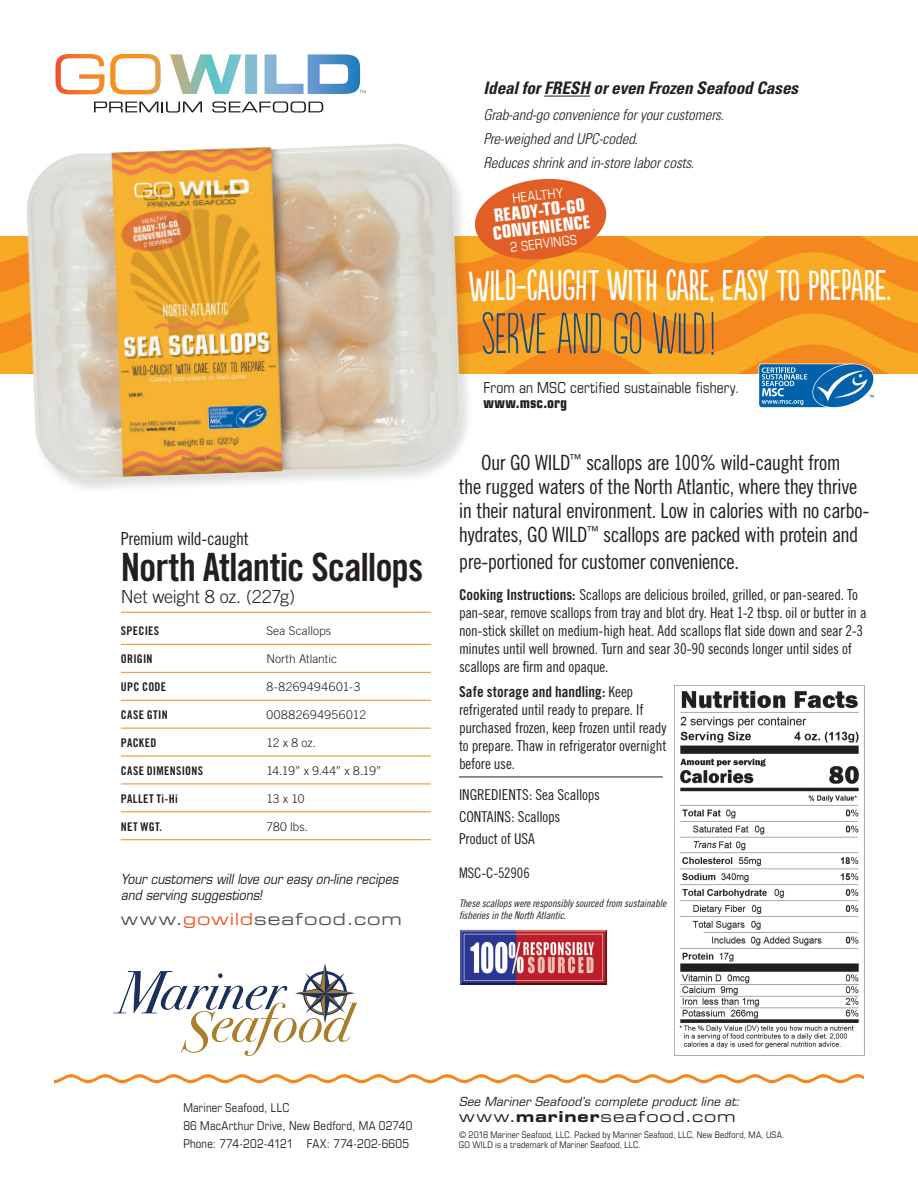
<style>
.page{position:relative;width:918px;height:1188px;background:#fff}
.page>*{position:absolute;margin:0;border:0;box-sizing:border-box;transform-origin:0 0}
.t1{font:300 54px "Populaire";letter-spacing:-.015em;color:#144a7c}
.t2{font:40.5px "Populaire";letter-spacing:-.005em;color:#fff}
.t3{font:39px "Trade Gothic Bold Cond Twenty";letter-spacing:-.025em;color:#231f20}
.t4{font:21px/24px "Trade Gothic Cond Eighteen";letter-spacing:-.025em;color:#231f20;text-align:center}
.t5{font:700 condensed 18px/16.8px "Palindrome Condensed S Si";color:#fff}
.t6{font:300 18px "Trade Gothic";letter-spacing:-.015em;color:#231f20}
.t7{font:18px "Trade Gothic Cond Eighteen";letter-spacing:-.03em;color:#231f20}
.t8{font:italic 700 condensed 17.25px "Univers";letter-spacing:-.005em;color:#231f20}
.t9{font:16.5px "Palindrome Expanded S Si Expanded";letter-spacing:.06em;color:#535355}
.t10{font:15px/18px "Trade Gothic Cond Eighteen";letter-spacing:-.015em;color:#231f20}
.t11{font:italic 300 condensed 15px/24.2px "Univers";letter-spacing:-.005em;color:#231f20}
.t12{font:15px "Palindrome Condensed S Si Condensed";letter-spacing:.005em;color:#231f20}
.t13{font:15px "Trade Gothic Bold Cond Twenty";color:#231f20}
.t14{font:15px "Palindrome Expanded S Si Expanded";letter-spacing:.065em;color:#231f20}
.t15{font:700 condensed 15px "Palindrome Condensed S Si";letter-spacing:.01em;color:#231f20}
.t16{font:14.4px "Trade Gothic Cond Eighteen";color:#231f20}
.t17{font:italic 13.5px/16.5px "Palindrome S Si";color:#231f20;scale:.9 1}
.t18{font:13.2px "Palindrome Condensed S Si Condensed";color:#fff}
.t19{font:12px/18px "Palindrome Condensed S Si Condensed";letter-spacing:.02em;color:#231f20}
.t20{font:12px "Trade Gothic Bold Cond Twenty";letter-spacing:.03em;color:#231f20}
.t21{font:300 12px "Trade Gothic";letter-spacing:.015em;color:#231f20}
.t22{font:italic 12px "Palindrome S Si";letter-spacing:.015em;color:#231f20}
.t23{font:300 12px "Trade Gothic";letter-spacing:.045em;color:#231f20}
.t24{font:10.5px/12px "Trade Gothic Cond Eighteen Obl";letter-spacing:-.01em;color:#231f20}
.t25{font:9px/10.5px "Palindrome Condensed S Si Condensed";letter-spacing:.015em;color:#231f20}
.s1{color:#f15622}
.s2{font-family:"Trade Gothic Bold Cond Twenty"}
.s3{font-family:"Trade Gothic Cond Eighteen"}
.s4{font-family:"Palindrome Expanded S Si Bold Expanded"}
</style>
<div class="page">
<svg style="left:0;top:236px;width:918px;height:16px;background:#f69921"></svg>
<svg style="left:0;top:252px;width:918px;height:61px;background:#f69821"></svg>
<svg style="left:0;top:313px;width:918px;height:61px;background:#f69921"></svg>
<img style="left:113px;top:963px;width:244px;height:93px">
<svg style="left:54px;top:1074px;width:810px;height:9px"></svg>
<svg style="left:56px;top:54px;width:310px;height:40px"></svg>
<svg style="left:94px;top:102px;width:108px;height:11px"></svg>
<svg style="left:212px;top:101px;width:111px;height:12px"></svg>
<hr style="left:544px;top:96px;width:46px;height:1px;background:#231f20">
<svg style="left:759px;top:360px;width:118px;height:48px;background:#5289b1"></svg>
<svg style="left:486px;top:179px;width:123px;height:84px;background:#e6763b"></svg>
<img style="left:674px;top:685px;width:190px;height:371px">
<hr style="left:459px;top:777px;width:204px;height:1px;background:#231f20">
<hr style="left:121px;top:612px;width:310px;height:1px;background:#f5871f">
<hr style="left:121px;top:644px;width:310px;height:1px;background:#f5871f">
<hr style="left:121px;top:672px;width:310px;height:1px;background:#f5871f">
<hr style="left:121px;top:700px;width:310px;height:1px;background:#f5871f">
<hr style="left:121px;top:728px;width:310px;height:1px;background:#f5871f">
<hr style="left:121px;top:756px;width:310px;height:1px;background:#f5871f">
<hr style="left:121px;top:784px;width:310px;height:1px;background:#f5871f">
<hr style="left:121px;top:811px;width:310px;height:1px;background:#f5871f">
<hr style="left:121px;top:839px;width:310px;height:1px;background:#f5871f">
<img style="left:7px;top:144px;width:479px;height:345px">
<img style="left:460px;top:929px;width:147px;height:56px">
<p class="t7" style="left:121px;top:528px;width:130px">Premium wild-caught</p>
<h3 class="t3" style="left:121px;top:543px;width:304px">North Atlantic Scallops</h3>
<p class="t6" style="left:121px;top:586px;width:176px">Net weight 8 oz. (227g)</p>
<p class="t20" style="left:121px;top:624px;width:40px">SPECIES</p>
<p class="t21" style="left:266px;top:624px;width:66px">Sea Scallops</p>
<p class="t20" style="left:121px;top:652px;width:33px">ORIGIN</p>
<p class="t21" style="left:266px;top:652px;width:72px">North Atlantic</p>
<p class="t20" style="left:121px;top:680px;width:47px">UPC CODE</p>
<p class="t23" style="left:266px;top:680px;width:96px">8-8269494601-3</p>
<p class="t20" style="left:121px;top:708px;width:48px">CASE GTIN</p>
<p class="t23" style="left:266px;top:708px;width:101px">00882694956012</p>
<p class="t20" style="left:121px;top:735px;width:37px">PACKED</p>
<p class="t21" style="left:266px;top:736px;width:51px">12 x 8 oz.</p>
<p class="t20" style="left:121px;top:763px;width:84px">CASE DIMENSIONS</p>
<p class="t21" style="left:266px;top:764px;width:117px">14.19” x 9.44” x 8.19”</p>
<p class="t20" style="left:121px;top:791px;width:58px">PALLET Ti-Hi</p>
<p class="t21" style="left:266px;top:791px;width:40px">13 x 10</p>
<p class="t20" style="left:121px;top:819px;width:43px">NET WGT.</p>
<p class="t21" style="left:266px;top:819px;width:43px">780 lbs.</p>
<p class="t17" style="left:121px;top:871px;width:310px">Your customers will love our easy on-line recipes and serving suggestions!</p>
<p class="t9" style="left:121px;top:908px;width:283px">www.<span class="s1">gowild</span>seafood.com</p>
<p class="t8" style="left:483px;top:78px;width:316px">Ideal for FRESH or even Frozen Seafood Cases</p>
<p class="t11" style="left:483px;top:102px;width:242px">Grab-and-go convenience for your customers.<br>Pre-weighed and UPC-coded.<br>Reduces shrink and in-store labor costs.</p>
<p class="t18" style="left:512px;top:191px;width:52px;rotate:-7deg">HEALTHY</p>
<p class="t5" style="left:490px;top:208px;width:100px;rotate:-7deg">READY-TO-GO<br>CONVENIENCE</p>
<p class="t18" style="left:509px;top:239px;width:69px;rotate:-7deg">2 SERVINGS</p>
<h2 class="t2" style="left:469px;top:264px;width:424px">WILD-CAUGHT WITH CARE, EASY TO PREPARE.</h2>
<h1 class="t1" style="left:481px;top:307px;width:235px">SERVE AND GO WILD!</h1>
<p class="t12" style="left:483px;top:379px;width:257px">From an MSC certified sustainable fishery.</p>
<p class="t15" style="left:483px;top:394px;width:85px">www.msc.org</p>
<h3 class="t4" style="left:459px;top:450px;width:412px">Our GO WILD<sup>™</sup> scallops are 100% wild-caught from<br>the rugged waters of the North Atlantic, where they thrive in their natural environment. Low in calories with no carbo&shy;hydrates, GO WILD<sup>™</sup> scallops are packed with protein and</h3>
<h3 class="t4" style="left:459px;top:549px;width:282px">pre-portioned for customer convenience.</h3>
<p class="t10" style="left:459px;top:585px;width:409px"><span class="s2">Cooking Instructions:</span> Scallops are delicious broiled, grilled, or pan-seared. To pan-sear, remove scallops from tray and blot dry. Heat 1-2 tbsp. oil or butter in a non-stick skillet on medium-high heat. Add scallops flat side down and sear 2-3 minutes until well browned. Turn and sear 30-90 seconds longer until sides of scallops are firm and opaque.</p>
<p class="t13" style="left:459px;top:683px;width:176px">Safe storage and handling: <span class="s3">Keep</span></p>
<p class="t10" style="left:459px;top:701px;width:209px">refrigerated until ready to prepare. If purchased frozen, keep frozen until ready to prepare. Thaw in refrigerator overnight before use.</p>
<p class="t10" style="left:459px;top:784px;width:143px;line-height:21.6px">INGREDIENTS: Sea Scallops<br>CONTAINS: Scallops<br>Product of USA</p>
<p class="t16" style="left:459px;top:864px;width:72px">MSC-C-52906</p>
<p class="t24" style="left:459px;top:897px;width:209px">These scallops were responsibly sourced from sustainable fisheries in the North Atlantic.</p>
<p class="t19" style="left:183px;top:1098px;width:231px">Mariner Seafood, LLC<br>86 MacArthur Drive, New Bedford, MA 02740<br>Phone: 774-202-4121 FAX: 774-202-6605</p>
<p class="t22" style="left:459px;top:1094px;width:282px">See Mariner Seafood’s complete product line at:</p>
<p class="t14" style="left:459px;top:1106px;width:278px">www.<span class="s4">mariner</span>seafood.com</p>
<p class="t25" style="left:459px;top:1129px;width:327px">© 2018 Mariner Seafood, LLC. Packed by Mariner Seafood, LLC, New Bedford, MA, USA.<br>GO WILD is a trademark of Mariner Seafood, LLC.</p>
</div>
